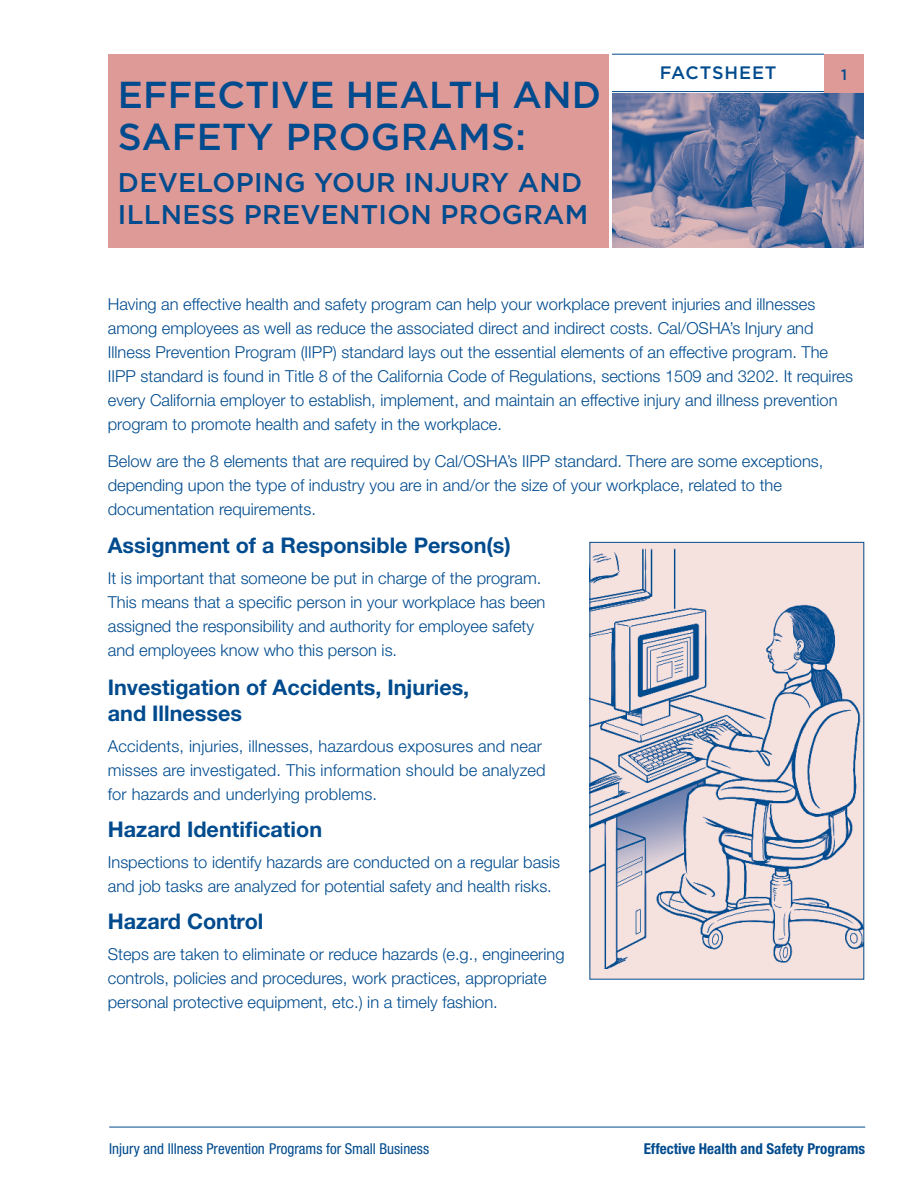
<style>
.page{position:relative;width:918px;height:1188px;background:#fff}
.page>*{position:absolute;margin:0;border:0;box-sizing:border-box;transform-origin:0 0}
.t1{font:500 37.5px/42px "Gotham";color:#004b8e}
.t2{font:500 27px/31.5px "Gotham";letter-spacing:.01em;color:#004b8e}
.t3{font:700 21.6px/26px "Helvetica Neue LT Std";color:#004b8e}
.t4{font:500 18px "Gotham";letter-spacing:.05em;color:#004b8e}
.t5{font:300 16.5px/24px "Helvetica Neue LT Std";color:#004b8e}
.t6{font:condensed 15px "Helvetica Neue LT Std";color:#004b8e}
.t7{font:700 condensed 15px "Helvetica Neue LT Std";color:#004b8e}
.t8{font:500 15px "Gotham";color:#004b8e}
</style>
<div class="page">
<div style="left:108px;top:54px;width:504px;height:194px;background:#de9a96"></div>
<hr style="left:609px;top:48px;width:3px;height:200px;background:#fff">
<div style="left:824px;top:54px;width:40px;height:40px;background:#de9a96"></div>
<hr style="left:109px;top:1127px;width:756px;height:1px;background:#004b8e">
<hr style="left:612px;top:91px;width:212px;height:1px;background:#004b8e">
<hr style="left:612px;top:54px;width:212px;height:1px;background:#004b8e">
<img style="left:592px;top:544px;width:270px;height:425px">
<img style="left:612px;top:94px;width:252px;height:154px">
<h1 class="t1" style="left:118px;top:73px;width:485px">EFFECTIVE HEALTH AND<br>SAFETY PROGRAMS:</h1>
<h1 class="t2" style="left:118px;top:167px;width:472px">DEVELOPING YOUR INJURY AND<br>ILLNESS PREVENTION PROGRAM</h1>
<h1 class="t4" style="left:660px;top:61px;width:118px">FACTSHEET</h1>
<p class="t8" style="left:841px;top:65px;width:7px">1</p>
<p class="t5" style="left:108px;top:292px;width:747px">Having an effective health and safety program can help your workplace prevent injuries and illnesses among employees as well as reduce the associated direct and indirect costs. Cal/OSHA’s Injury and Illness Prevention Program (IIPP) standard lays out the essential elements of an effective program. The IIPP standard is found in Title 8 of the California Code of Regulations, sections 1509 and 3202. It requires every California employer to establish, implement, and maintain an effective injury and illness prevention program to promote health and safety in the workplace.</p>
<p class="t5" style="left:108px;top:449px;width:717px">Below are the 8 elements that are required by Cal/OSHA’s IIPP standard. There are some exceptions, depending upon the type of industry you are in and/or the size of your workplace, related to the documentation requirements.</p>
<h2 class="t3" style="left:108px;top:532px;width:405px">Assignment of a Responsible Person(s)</h2>
<p class="t5" style="left:108px;top:565px;width:439px">It is important that someone be put in charge of the program.<br>This means that a specifc person in your workplace has been assigned the responsibility and authority for employee safety and employees know who this person is.</p>
<h2 class="t3" style="left:108px;top:674px;width:363px">Investigation of Accidents, Injuries, and Illnesses</h2>
<p class="t5" style="left:108px;top:733px;width:439px">Accidents, injuries, illnesses, hazardous exposures and near misses are investigated. This information should be analyzed for hazards and underlying problems.</p>
<h2 class="t3" style="left:108px;top:816px;width:216px">Hazard Identifcation</h2>
<p class="t5" style="left:108px;top:850px;width:454px">Inspections to identify hazards are conducted on a regular basis and job tasks are analyzed for potential safety and health risks.</p>
<h2 class="t3" style="left:108px;top:908px;width:157px">Hazard Control</h2>
<p class="t5" style="left:108px;top:942px;width:458px">Steps are taken to eliminate or reduce hazards (e.g., engineering controls, policies and procedures, work practices, appropriate personal protective equipment, etc.) in a timely fashion.</p>
<p class="t6" style="left:109px;top:1140px;width:321px">Injury and Illness Prevention Programs for Small Business</p>
<p class="t7" style="left:644px;top:1140px;width:223px">Effective Health and Safety Programs</p>
</div>
